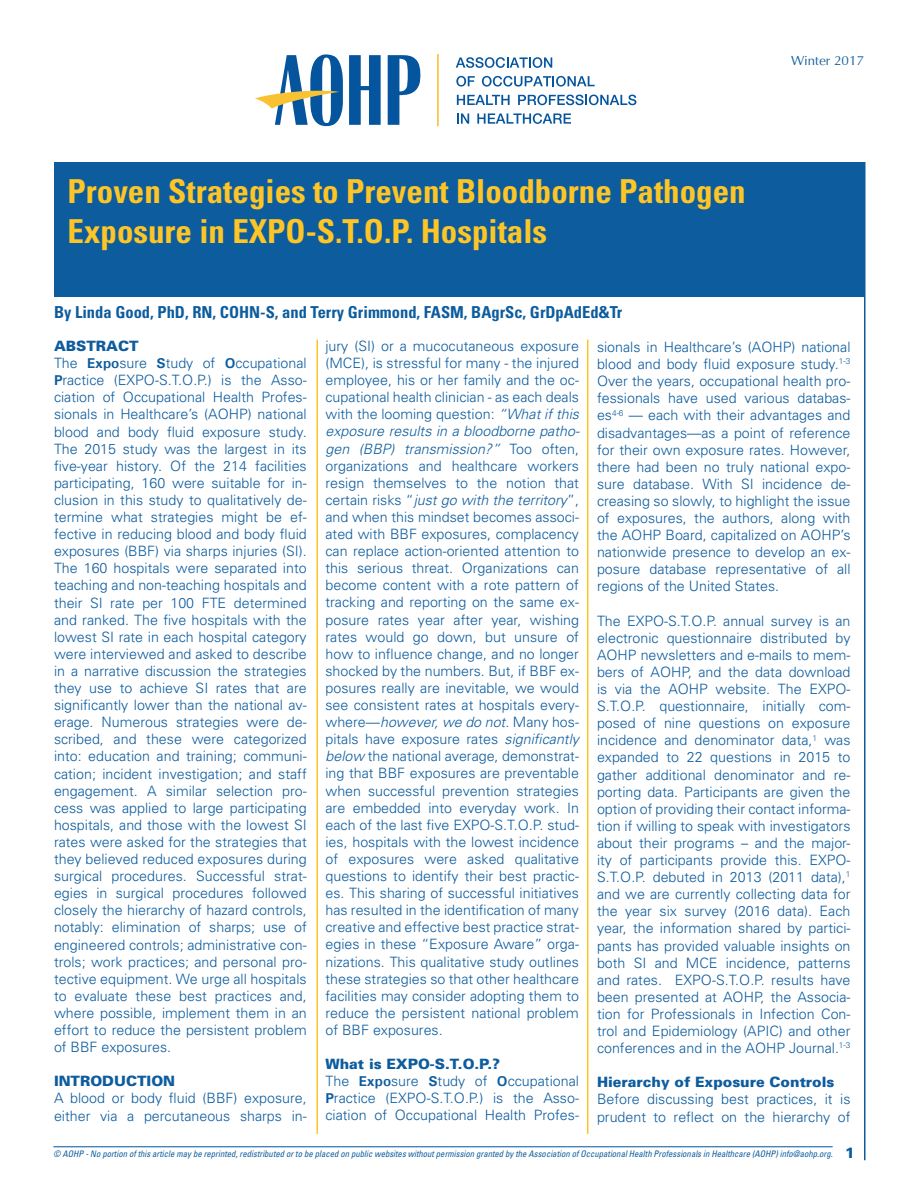
<style>
.page{position:relative;width:918px;height:1188px;background:#fff}
.page>*{position:absolute;margin:0;border:0;box-sizing:border-box;transform-origin:0 0}
.t1{font:700 condensed 33px/39.6px "Univers";color:#fec526}
.t2{font:700 condensed 16.5px "Univers";color:#0d5c9e}
.t3{font:900 15px "Univers";color:#0d5c9e}
.t4{font:300 14.25px/17.1px "Univers";color:#0d5c9e}
.t5{font:900 14.25px "Univers";color:#0d5c9e}
.t6{font:13.5px "Optimum";color:#0d5c9e}
.t7{font:italic condensed 9px "Univers";color:#0d5c9e}
.s1{font-weight:900}
.s2{font-weight:700}
.s3{font-style:italic}
</style>
<div class="page">
<hr style="left:864px;top:162px;width:2px;height:998px;background:#0d5c9e">
<hr style="left:53px;top:1146px;width:780px;height:1px;background:#0d5c9e">
<div style="left:54px;top:162px;width:810px;height:135px;background:#0d5c9e"></div>
<hr style="left:587px;top:340px;width:1px;height:794px;background:#fec526">
<hr style="left:316px;top:340px;width:2px;height:794px;background:#fec526">
<svg style="left:349px;top:55px;width:32px;height:70px"></svg>
<svg style="left:388px;top:55px;width:33px;height:70px"></svg>
<svg style="left:456px;top:57px;width:96px;height:11px"></svg>
<svg style="left:456px;top:76px;width:19px;height:11px"></svg>
<svg style="left:482px;top:76px;width:113px;height:11px"></svg>
<svg style="left:457px;top:95px;width:53px;height:10px"></svg>
<svg style="left:518px;top:95px;width:118px;height:10px"></svg>
<svg style="left:457px;top:113px;width:12px;height:11px"></svg>
<svg style="left:477px;top:113px;width:94px;height:11px"></svg>
<hr style="left:437px;top:54px;width:2px;height:72px;background:#f9c233">
<svg style="left:255px;top:54px;width:88px;height:72px"></svg>
<h1 class="t1" style="left:68px;top:172px;width:680px">Proven Strategies to Prevent Bloodborne Pathogen<br>Exposure in EXPO-S.T.O.P. Hospitals</h1>
<p class="t2" style="left:54px;top:302px;width:570px">By Linda Good, PhD, RN, COHN-S, and Terry Grimmond, FASM, BAgrSc, GrDpAdEd&amp;Tr</p>
<p class="t6" style="left:791px;top:53px;width:74px">Winter 2017</p>
<p class="t4" style="left:54px;top:337px;width:254px"><span class="s1">ABSTRACT<br></span>The <span class="s2">Expo</span>sure <span class="s2">S</span>tudy of <span class="s2">O</span>ccupational <span class="s2">P</span>ractice (EXPO-S.T.O.P.) is the Asso&shy;ciation of Occupational Health Profes&shy;sionals in Healthcare’s (AOHP) national blood and body fluid exposure study.<br>The 2015 study was the largest in its five-year history. Of the 214 facilities participating, 160 were suitable for in&shy;clusion in this study to qualitatively de&shy;termine what strategies might be ef&shy;fective in reducing blood and body fluid exposures (BBF) via sharps injuries (SI).<br>The 160 hospitals were separated into teaching and non-teaching hospitals and their SI rate per 100 FTE determined and ranked. The five hospitals with the lowest SI rate in each hospital category were interviewed and asked to describe in a narrative discussion the strategies they use to achieve SI rates that are significantly lower than the national av&shy;erage. Numerous strategies were de&shy;scribed, and these were categorized into: education and training; communi&shy;cation; incident investigation; and staff engagement. A similar selection pro&shy;cess was applied to large participating hospitals, and those with the lowest SI rates were asked for the strategies that they believed reduced exposures during surgical procedures. Successful strat&shy;egies in surgical procedures followed closely the hierarchy of hazard controls, notably: elimination of sharps; use of engineered controls; administrative con&shy;trols; work practices; and personal pro&shy;tective equipment. We urge all hospitals to evaluate these best practices and, where possible, implement them in an effort to reduce the persistent problem of BBF exposures.</p>
<p class="t5" style="left:54px;top:1072px;width:123px">INTRODUCTION</p>
<p class="t4" style="left:54px;top:1090px;width:254px">A blood or body fluid (BBF) exposure, either via a percutaneous sharps in-</p>
<p class="t4" style="left:326px;top:337px;width:256px;text-align:justify">jury (SI) or a mucocutaneous exposure (MCE), is stressful for many - the injured employee, his or her family and the oc&shy;cupational health clinician - as each deals with the looming question: <span class="s3">“What if this exposure results in a bloodborne patho&shy;gen (BBP) transmission?”</span> Too often, organizations and healthcare workers resign themselves to the notion that certain risks “<span class="s3">just go with the territory</span>”, and when this mindset becomes associ&shy;ated with BBF exposures, complacency can replace action-oriented attention to this serious threat. Organizations can become content with a rote pattern of tracking and reporting on the same ex&shy;posure rates year after year, wishing rates would go down, but unsure of how to influence change, and no longer shocked by the numbers. But, if BBF ex&shy;posures really are inevitable, we would see consistent rates at hospitals every&shy;where—<span class="s3">however, we do not</span>. Many hos&shy;pitals have exposure rates <span class="s3">significantly below</span> the national average, demonstrat&shy;ing that BBF exposures are preventable when successful prevention strategies are embedded into everyday work. In each of the last five EXPO-S.T.O.P. stud&shy;ies, hospitals with the lowest incidence of exposures were asked qualitative questions to identify their best practic&shy;es. This sharing of successful initiatives has resulted in the identification of many creative and effective best practice strat&shy;egies in these “Exposure Aware” orga&shy;nizations. This qualitative study outlines these strategies so that other healthcare facilities may consider adopting them to reduce the persistent national problem of BBF exposures.</p>
<p class="t4" style="left:326px;top:1056px;width:255px"><span class="s1">What is EXPO-S.T.O.P.?<br></span>The <span class="s2">Expo</span>sure <span class="s2">S</span>tudy of <span class="s2">O</span>ccupational <span class="s2">P</span>ractice (EXPO-S.T.O.P.) is the Asso&shy;ciation of Occupational Health Profes-</p>
<p class="t4" style="left:597px;top:338px;width:255px;text-align:justify">sionals in Healthcare’s (AOHP) national blood and body fluid exposure study.<sup>1-3<br></sup>Over the years, occupational health pro&shy;fessionals have used various databas&shy;es<sup>4-6</sup> — each with their advantages and disadvantages—as a point of reference for their own exposure rates. However, there had been no truly national expo&shy;sure database. With SI incidence de&shy;creasing so slowly, to highlight the issue of exposures, the authors, along with the AOHP Board, capitalized on AOHP’s nationwide presence to develop an ex&shy;posure database representative of all regions of the United States.</p>
<p class="t4" style="left:597px;top:612px;width:255px;text-align:justify">The EXPO-S.T.O.P. annual survey is an electronic questionnaire distributed by AOHP newsletters and e-mails to mem&shy;bers of AOHP, and the data download is via the AOHP website. The EXPO-S.T.O.P. questionnaire, initially com&shy;posed of nine questions on exposure incidence and denominator data,<sup>1</sup> was expanded to 22 questions in 2015 to gather additional denominator and re&shy;porting data. Participants are given the option of providing their contact informa&shy;tion if willing to speak with investigators about their programs – and the major&shy;ity of participants provide this. EXPO-S.T.O.P. debuted in 2013 (2011 data),<sup>1 </sup>and we are currently collecting data for the year six survey (2016 data). Each year, the information shared by partici&shy;pants has provided valuable insights on both SI and MCE incidence, patterns and rates. EXPO-S.T.O.P. results have been presented at AOHP, the Associa&shy;tion for Professionals in Infection Con&shy;trol and Epidemiology (APIC) and other conferences and in the AOHP Journal.<sup>1-3</sup></p>
<p class="t5" style="left:597px;top:1073px;width:239px">Hierarchy of Exposure Controls</p>
<p class="t4" style="left:597px;top:1091px;width:255px">Before discussing best practices, it is prudent to reflect on the hierarchy of</p>
<p class="t7" style="left:54px;top:1148px;width:781px">© AOHP - No portion of this article may be reprinted, redistributed or to be placed on public websites without permission granted by the Association of Occupational Health Professionals in Healthcare (AOHP) info@aohp.org.</p>
<p class="t3" style="left:845px;top:1143px;width:12px">1</p>
</div>
